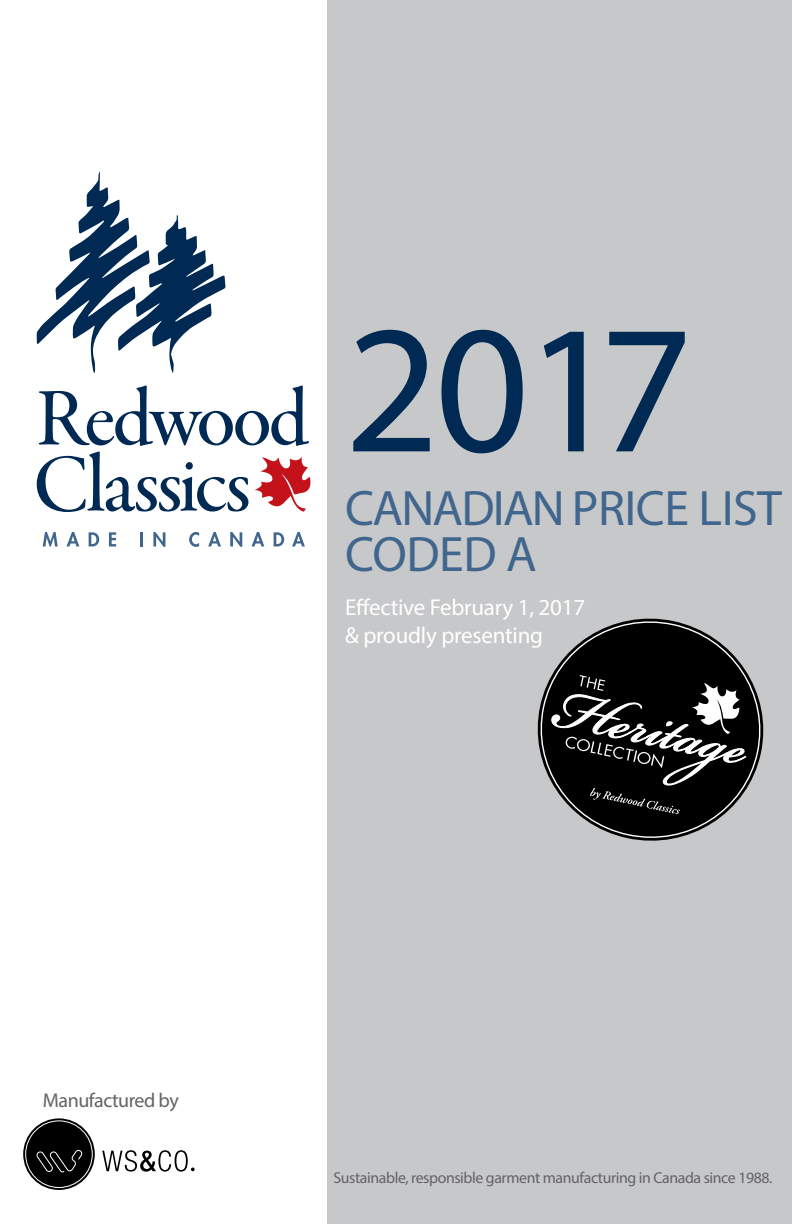
<style>
.page{position:relative;width:792px;height:1224px;background:#fff}
.page>*{position:absolute;margin:0;border:0;box-sizing:border-box;transform-origin:0 0}
.t1{font:184px "Myriad Pro";color:#002953}
.t2{font:50px/46px "Myriad Pro";letter-spacing:-.01em;color:#41668d}
.t3{font:23px/28px "Myriad Pro";letter-spacing:-.01em;color:#fff}
.t4{font:20px "Myriad Pro";letter-spacing:-.025em;color:#636366}
.t5{font:15.8px "Myriad Pro";letter-spacing:-.025em;color:#636366}
</style>
<div class="page">
<svg style="left:37px;top:171px;width:189px;height:202px"></svg>
<svg style="left:37px;top:386px;width:274px;height:126px"></svg>
<svg style="left:43px;top:532px;width:15px;height:15px"></svg>
<svg style="left:67px;top:532px;width:12px;height:14px"></svg>
<svg style="left:89px;top:532px;width:10px;height:14px"></svg>
<svg style="left:109px;top:532px;width:7px;height:14px"></svg>
<hr style="left:140px;top:532px;width:3px;height:14px;background:#41668d">
<svg style="left:153px;top:532px;width:12px;height:15px"></svg>
<svg style="left:189px;top:532px;width:10px;height:15px"></svg>
<svg style="left:208px;top:532px;width:13px;height:14px"></svg>
<svg style="left:230px;top:532px;width:12px;height:15px"></svg>
<svg style="left:252px;top:532px;width:12px;height:14px"></svg>
<svg style="left:274px;top:532px;width:10px;height:14px"></svg>
<svg style="left:292px;top:532px;width:13px;height:14px"></svg>
<div style="left:327px;top:0;width:465px;height:1224px;background:#c7c8ca"></div>
<svg style="left:537px;top:618px;width:227px;height:223px"></svg>
<svg style="left:551px;top:675px;width:195px;height:139px;background:#2d2d2d"></svg>
<svg style="left:23px;top:1118px;width:72px;height:72px"></svg>
<svg style="left:102px;top:1150px;width:93px;height:22px"></svg>
<h1 class="t1" style="left:345px;top:276px;width:350px">2017</h1>
<h2 class="t2" style="left:345px;top:485px;width:439px">CANADIANPRICE LIST<br>CODED A</h2>
<h3 class="t3" style="left:345px;top:593px;width:242px">Effective February 1, 2017 &amp; proudly presenting</h3>
<p class="t4" style="left:43px;top:1088px;width:137px">Manufactured by</p>
<p class="t5" style="left:334px;top:1168px;width:440px">Sustainable, responsible garment manufacturing in Canada since 1988.</p>
</div>
